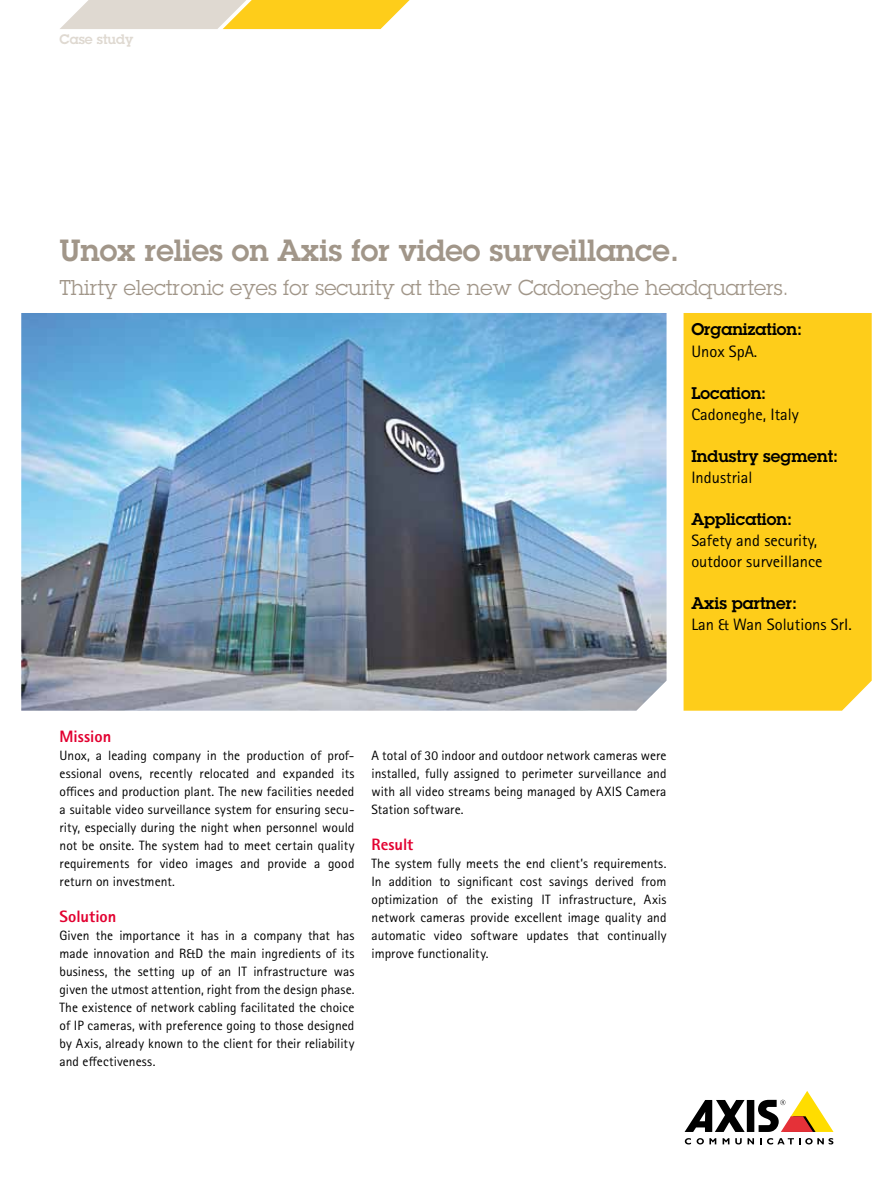
<style>
.page{position:relative;width:893px;height:1191px;background:#fff}
.page>*{position:absolute;margin:0;border:0;box-sizing:border-box;transform-origin:0 0}
.t1{font:600 30px "Lubalin Graph ECG";color:#a19689}
.t2{font:21px "Lubalin Graph ECG";color:#a19689}
.t3{font:16.5px/21px "Rotis Sans Serif Pro";color:#000}
.t4{font:600 16.5px "Lubalin Graph ECG";color:#000}
.t5{font:800 16.5px "Rotis Sans Serif Pro";color:#e20030}
.t6{font:16.5px "Rotis Sans Cyrillic";color:#000}
.t7{font:13.5px/18px "Rotis Sans Serif Pro";letter-spacing:.005em;color:#000;text-align:justify}
.t8{font:600 13.5px "Lubalin Graph ECG";color:#dfd9d1}
</style>
<div class="page">
<div style="left:747px;top:1100px;width:7px;height:32px;background:#000"></div>
<svg style="left:685px;top:1100px;width:60px;height:32px"></svg>
<svg style="left:758px;top:1091px;width:75px;height:41px"></svg>
<svg style="left:685px;top:1138px;width:6px;height:6px"></svg>
<svg style="left:697px;top:1138px;width:19px;height:6px"></svg>
<svg style="left:723px;top:1138px;width:6px;height:6px"></svg>
<svg style="left:735px;top:1138px;width:19px;height:6px"></svg>
<svg style="left:760px;top:1138px;width:73px;height:6px"></svg>
<div style="left:684px;top:313px;width:188px;height:397px;background:#fecd1a"></div>
<svg style="left:60px;top:0;width:350px;height:29px;background:#f0d782"></svg>
<img style="left:21px;top:313px;width:645px;height:397px">
<p class="t8" style="left:60px;top:30px;width:75px">Case study</p>
<h1 class="t1" style="left:60px;top:230px;width:621px">Unox relies on Axis for video surveillance.</h1>
<h2 class="t2" style="left:60px;top:274px;width:731px">Thirty electronic eyes for security at the new Cadoneghe headquarters.</h2>
<p class="t4" style="left:691px;top:319px;width:112px">Organization:</p>
<p class="t3" style="left:691px;top:340px;width:67px">Unox SpA.</p>
<p class="t4" style="left:691px;top:382px;width:76px">Location:</p>
<p class="t3" style="left:691px;top:403px;width:109px">Cadoneghe, Italy</p>
<p class="t4" style="left:691px;top:445px;width:148px">Industry segment:</p>
<p class="t6" style="left:691px;top:467px;width:63px">Industrial</p>
<p class="t4" style="left:691px;top:508px;width:102px">Application:</p>
<p class="t3" style="left:691px;top:529px;width:133px">Safety and security, outdoor surveillance</p>
<p class="t4" style="left:691px;top:592px;width:107px">Axis partner:</p>
<p class="t3" style="left:691px;top:613px;width:162px">Lan &amp; Wan Solutions SrI.</p>
<p class="t5" style="left:60px;top:725px;width:53px">Mission</p>
<p class="t7" style="left:60px;top:746px;width:296px">Unox, a leading company in the production of prof&shy;essional ovens, recently relocated and expanded its offices and production plant. The new facilities needed a suitable video surveillance system for ensuring secu&shy;rity, especially during the night when personnel would not be onsite. The system had to meet certain quality requirements for video images and provide a good return on investment.</p>
<p class="t5" style="left:60px;top:905px;width:58px">Solution</p>
<p class="t7" style="left:60px;top:926px;width:296px">Given the importance it has in a company that has made innovation and R&amp;D the main ingredients of its business, the setting up of an IT infrastructure was given the utmost attention, right from the design phase.<br>The existence of network cabling facilitated the choice of IP cameras, with preference going to those designed by Axis, already known to the client for their reliability and effectiveness.</p>
<p class="t7" style="left:372px;top:746px;width:296px">A total of 30 indoor and outdoor network cameras were installed, fully assigned to perimeter surveillance and with all video streams being managed by AXIS Camera Station software.</p>
<p class="t5" style="left:372px;top:833px;width:43px">Result</p>
<p class="t7" style="left:372px;top:854px;width:296px">The system fully meets the end client’s requirements.<br>In addition to significant cost savings derived from optimization of the existing IT infrastructure, Axis network cameras provide excellent image quality and automatic video software updates that continually improve functionality.</p>
</div>
